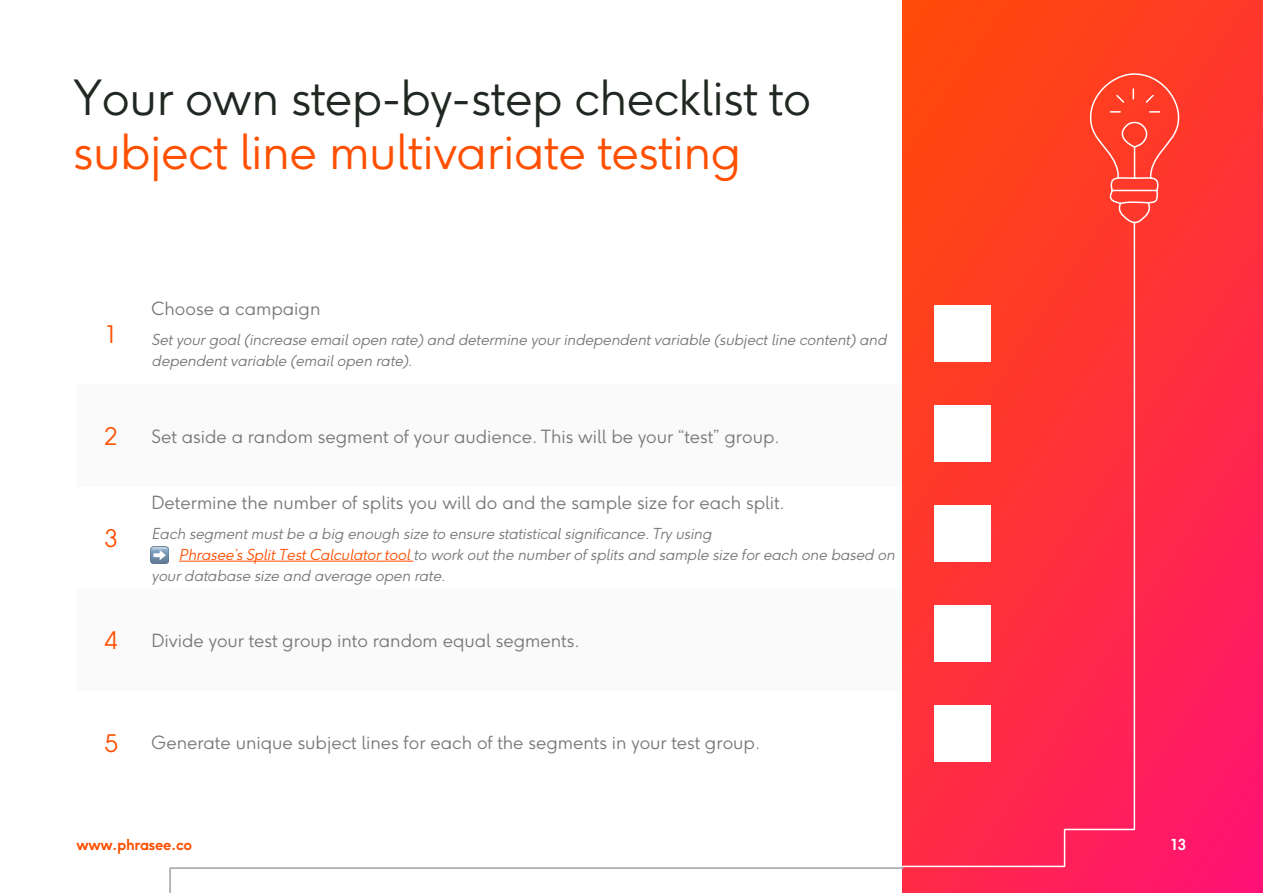
<style>
.page{position:relative;width:1263px;height:893px;background:#fff}
.page>*{position:absolute;margin:0;border:0;box-sizing:border-box;transform-origin:0 0}
.t1{font:300 48px "F37 Ginger";letter-spacing:-.01em;color:#212721}
.t2{font:300 48px "F37 Ginger";letter-spacing:-.01em;color:#ff4f00}
.t3{font:300 24px "F37 Ginger";color:#ff4f00}
.t4{font:300 18px "F37 Ginger";color:#75787b}
.t5{font:italic 300 15px/21px "F37 Ginger";letter-spacing:-.01em;color:#75787b}
.t6{font:700 15px "F37 Ginger";letter-spacing:-.025em;color:#ff4f00}
.t7{font:700 15px "F37 Ginger";color:#fff}
.s1{color:#ff4f00}
</style>
<div class="page">
<hr style="left:179px;top:561px;width:234px;height:1px;background:#ff4f00">
<svg style="left:902px;top:0;width:361px;height:893px;background:#ff2c40"></svg>
<svg style="left:902px;top:71px;width:281px;height:797px;background:#ff4346"></svg>
<svg style="left:169px;top:866px;width:735px;height:27px"></svg>
<img style="left:150px;top:546px;width:18px;height:18px">
<h1 class="t1" style="left:73px;top:77px;width:739px">Your own step-by-step checklist to</h1>
<h1 class="t2" style="left:73px;top:131px;width:670px">subject line multivariate testing</h1>
<h2 class="t3" style="left:107px;top:324px;width:10px">1</h2>
<p class="t4" style="left:152px;top:301px;width:170px">Choose a campaign</p>
<p class="t5" style="left:152px;top:331px;width:736px">Set your goal (increase email open rate) and determine your independent variable (subject line content) and dependent variable (email open rate).</p>
<h2 class="t3" style="left:104px;top:426px;width:15px">2</h2>
<p class="t4" style="left:152px;top:429px;width:630px">Set aside a random segment of your audience. This will be your “test” group.</p>
<h2 class="t3" style="left:104px;top:528px;width:15px">3</h2>
<p class="t4" style="left:152px;top:495px;width:635px">Determine the number of splits you will do and the sample size for each split.</p>
<p class="t5" style="left:152px;top:524px;width:561px">Each segment must be a big enough size to ensure statistical significance. Try using</p>
<p class="t5" style="left:179px;top:545px;width:717px"><span class="s1">Phrasee’s Split Test Calculator tool</span> to work out the number of splits and sample size for each one based on</p>
<p class="t5" style="left:152px;top:566px;width:295px">your database size and average open rate.</p>
<h2 class="t3" style="left:104px;top:630px;width:15px">4</h2>
<p class="t4" style="left:152px;top:633px;width:429px">Divide your test group into random equal segments.</p>
<h2 class="t3" style="left:104px;top:732px;width:16px">5</h2>
<p class="t4" style="left:152px;top:735px;width:610px">Generate unique subject lines for each of the segments in your test group.</p>
<p class="t6" style="left:77px;top:838px;width:117px">www.phrasee.co</p>
<p class="t7" style="left:1171px;top:838px;width:17px">13</p>
</div>
